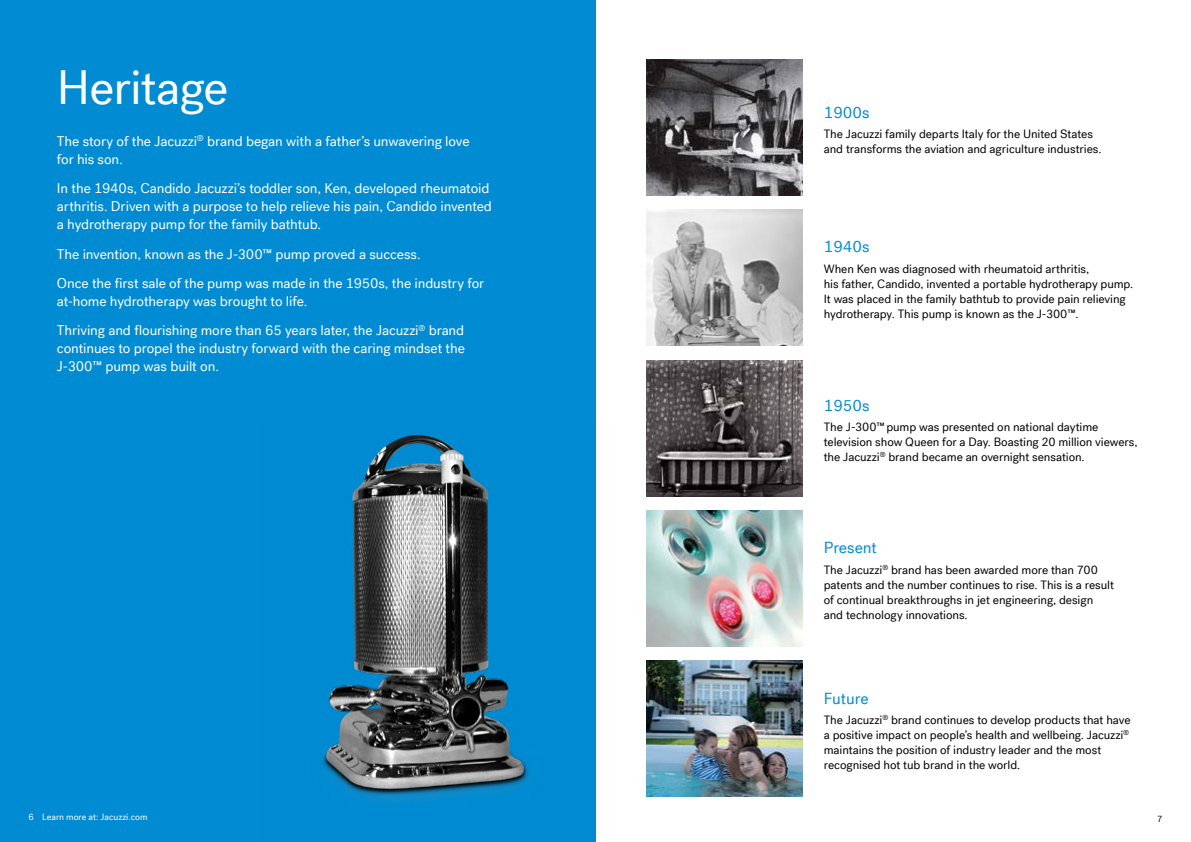
<style>
.page{position:relative;width:1191px;height:842px;background:#fff}
.page>*{position:absolute;margin:0;border:0;box-sizing:border-box;transform-origin:0 0}
.t1{font:48px "Post Grotesk";letter-spacing:-.015em;color:#fff}
.t2{font:16px "Post Grotesk";color:#008bd2}
.t3{font:14px/18px "Post Grotesk";letter-spacing:-.01em;color:#fff}
.t4{font:12px/15px "Post Grotesk";letter-spacing:-.005em;color:#000}
.t5{font:9px "Post Grotesk";color:#fff}
.t6{font:9px "Post Grotesk";color:#000}
</style>
<div class="page">
<div style="left:0;top:0;width:595px;height:842px;background:#008bd2"></div>
<img style="left:322px;top:424px;width:274px;height:418px">
<img style="left:646px;top:60px;width:156px;height:136px">
<img style="left:646px;top:209px;width:156px;height:137px">
<img style="left:646px;top:360px;width:156px;height:136px">
<img style="left:646px;top:510px;width:156px;height:136px">
<img style="left:646px;top:660px;width:156px;height:136px">
<h1 class="t1" style="left:57px;top:60px;width:173px">Heritage</h1>
<p class="t3" style="left:57px;top:132px;width:414px">The story of the Jacuzzi<sup>®</sup> brand began with a father’s unwavering love for his son.</p>
<p class="t3" style="left:57px;top:180px;width:436px">In the 1940s, Candido Jacuzzi’s toddler son, Ken, developed rheumatoid arthritis. Driven with a purpose to help relieve his pain, Candido invented a hydrotherapy pump for the family bathtub.</p>
<p class="t3" style="left:57px;top:239px;width:429px;line-height:29.3px">The invention, known as the J-300™ pump proved a success.<br>Once the first sale of the pump was made in the 1950s, the industry for</p>
<p class="t3" style="left:57px;top:287px;width:409px;line-height:29.3px">at-home hydrotherapy was brought to life.<br>Thriving and flourishing more than 65 years later, the Jacuzzi<sup>®</sup> brand</p>
<p class="t3" style="left:57px;top:340px;width:409px">continues to propel the industry forward with the caring mindset the<br>J-300™ pump was built on.</p>
<h2 class="t2" style="left:823px;top:103px;width:47px">1900s</h2>
<p class="t4" style="left:823px;top:127px;width:279px">The Jacuzzi family departs Italy for the United States and transforms the aviation and agriculture industries.</p>
<h2 class="t2" style="left:823px;top:237px;width:47px">1940s</h2>
<p class="t4" style="left:823px;top:261px;width:311px">When Ken was diagnosed with rheumatoid arthritis,<br>his father, Candido, invented a portable hydrotherapy pump.<br>It was placed in the family bathtub to provide pain relieving hydrotherapy. This pump is known as the J-300™.</p>
<h2 class="t2" style="left:823px;top:396px;width:47px">1950s</h2>
<p class="t4" style="left:823px;top:420px;width:315px">The J-300™pump was presented on national daytime television show Queen for a Day. Boasting 20 million viewers, the Jacuzzi<sup>®</sup> brand became an overnight sensation.</p>
<h2 class="t2" style="left:823px;top:539px;width:55px">Present</h2>
<p class="t4" style="left:823px;top:562px;width:292px">The Jacuzzi<sup>®</sup> brand has been awarded more than 700 patents and the number continues to rise. This is a result of continual breakthroughs in jet engineering, design and technology innovations.</p>
<h2 class="t2" style="left:823px;top:689px;width:46px">Future</h2>
<p class="t4" style="left:823px;top:713px;width:308px">The Jacuzzi<sup>®</sup> brand continues to develop products that have a positive impact on people’s health and wellbeing. Jacuzzi<sup>® </sup>maintains the position of industry leader and the most recognised hot tub brand in the world.</p>
<p class="t5" style="left:28px;top:811px;width:121px">6 Learn more at: Jacuzzi.com</p>
<p class="t6" style="left:1157px;top:813px;width:7px">7</p>
</div>
